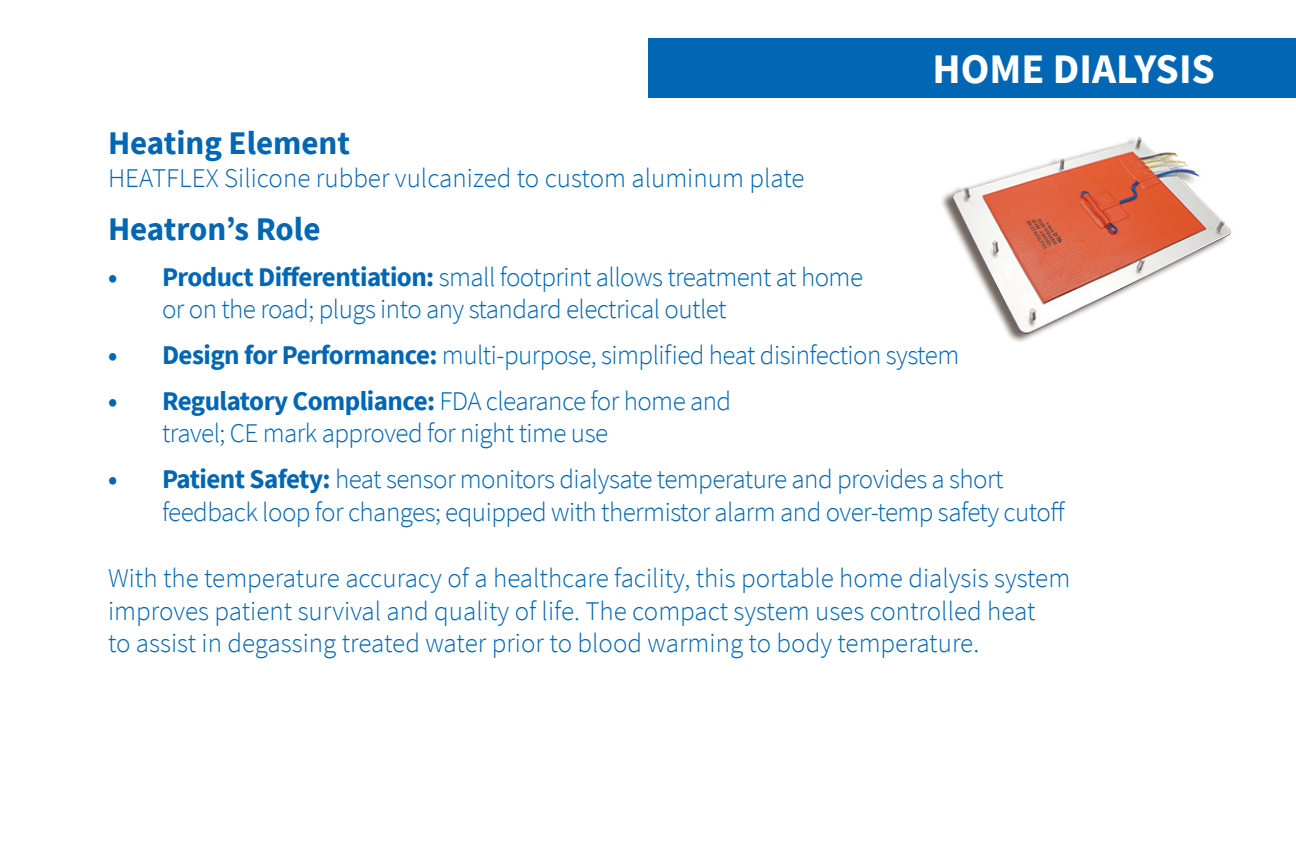
<style>
.page{position:relative;width:1296px;height:864px;background:#fff}
.page>*{position:absolute;margin:0;border:0;box-sizing:border-box;transform-origin:0 0}
.Bold_14pt_left{font:700 42px "Source Sans Pro";color:#fff}
.Bold_11pt_left{font:700 33px "Source Sans Pro";color:#0166b3}
.Main_Font{font:300 27px/32.4px "Source Sans Pro";letter-spacing:-.02em;color:#0166b3}
.Main_Font-2{font:300 27px/32.4px "Source Sans Pro";color:#0166b3}
.Bold_11pt_left-2{font:300 27px "Source Sans Pro";color:#0166b3}
.s1{font-weight:700}
</style>
<div class="page">
<img style="left:942px;top:137px;width:289px;height:205px">
<div style="left:648px;top:38px;width:648px;height:60px;background:#0166b3"></div>
<p class="Bold_14pt_left" style="left:932px;top:41px;width:284px">HOME DIALYSIS</p>
<p class="Bold_11pt_left" style="left:108px;top:121px;width:244px">Heating Element</p>
<p class="Bold_11pt_left-2" style="left:108px;top:161px;width:698px">HEATFLEX Silicone rubber vulcanized to custom aluminum plate</p>
<p class="Bold_11pt_left" style="left:108px;top:207px;width:214px">Heatron’s Role</p>
<p class="Main_Font" style="left:162px;top:261px;width:703px;text-indent:-54px"><span class="s1">• Product Differentiation:</span> small footprint allows treatment at home or on the road; plugs into any standard electrical outlet</p>
<p class="Main_Font" style="left:108px;top:339px;width:853px"><span class="s1">• Design for Performance:</span> multi-purpose, simplified heat disinfection system</p>
<p class="Main_Font" style="left:162px;top:385px;width:571px;text-indent:-54px"><span class="s1">• Regulatory Compliance:</span> FDA clearance for home and travel; CE mark approved for night time use</p>
<p class="Main_Font" style="left:162px;top:463px;width:905px;text-indent:-54px"><span class="s1">• Patient Safety:</span> heat sensor monitors dialysate temperature and provides a short feedback loop for changes; equipped with thermistor alarm and over-temp safety cutoff</p>
<p class="Main_Font-2" style="left:108px;top:562px;width:964px">With the temperature accuracy of a healthcare facility, this portable home dialysis system improves patient survival and quality of life. The compact system uses controlled heat<br>to assist in degassing treated water prior to blood warming to body temperature.</p>
</div>
